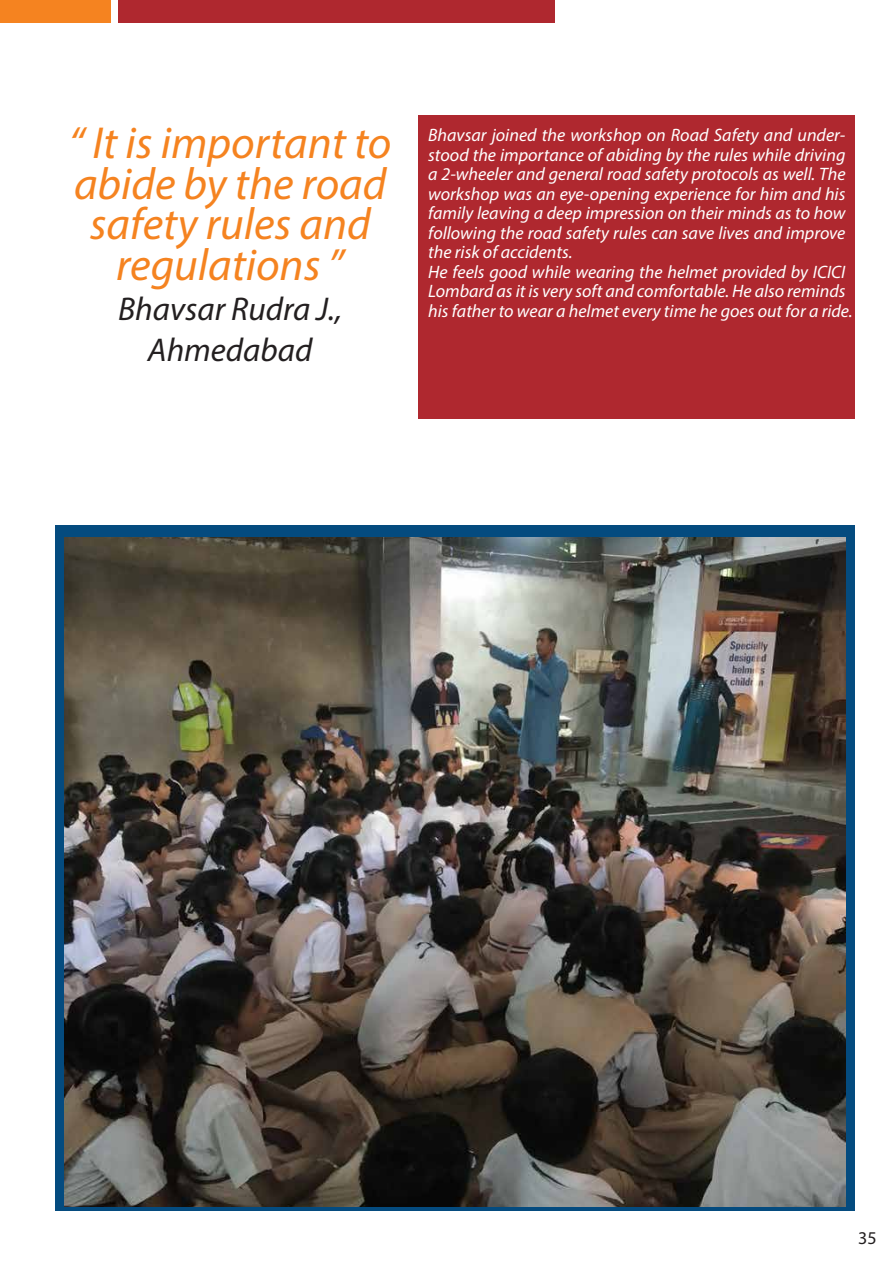
<style>
.page{position:relative;width:893px;height:1263px;background:#fff}
.page>*{position:absolute;margin:0;border:0;box-sizing:border-box;transform-origin:0 0}
.t1{font:italic 45px/40.5px "Myriad Pro";color:#f58320;text-align:center}
.t2{font:italic 33px/40.5px "Myriad Pro";color:#231f20;text-align:center}
.t3{font:italic 18px/19.5px "Myriad Pro";color:#fff}
.t4{font:18px "Myriad Pro";color:#231f20}
</style>
<div class="page">
<div style="left:118px;top:0;width:437px;height:23px;background:#af282f"></div>
<div style="left:0;top:0;width:111px;height:23px;background:#f58320"></div>
<div style="left:55px;top:526px;width:800px;height:684px;background:#044b7f"></div>
<div style="left:418px;top:115px;width:437px;height:303px;background:#af282f"></div>
<img style="left:64px;top:537px;width:781px;height:669px">
<h1 class="t1" style="left:69px;top:122px;width:324px">“ It is important to abide by the road safety rules and regulations ”</h1>
<h2 class="t2" style="left:118px;top:288px;width:226px">Bhavsar Rudra J.,<br>Ahmedabad</h2>
<p class="t3" style="left:428px;top:125px;width:426px">Bhavsar joined the workshop on Road Safety and under&shy;stood the importance of abiding by the rules while driving a 2-wheeler and general road safety protocols as well. The workshop was an eye-opening experience for him and his family leaving a deep impression on their minds as to how following the road safety rules can save lives and improve the risk of accidents.<br>He feels good while wearing the helmet provided by ICICI Lombard as it is very soft and comfortable. He also reminds his father to wear a helmet every time he goes out for a ride.</p>
<p class="t4" style="left:858px;top:1227px;width:20px">35</p>
</div>
